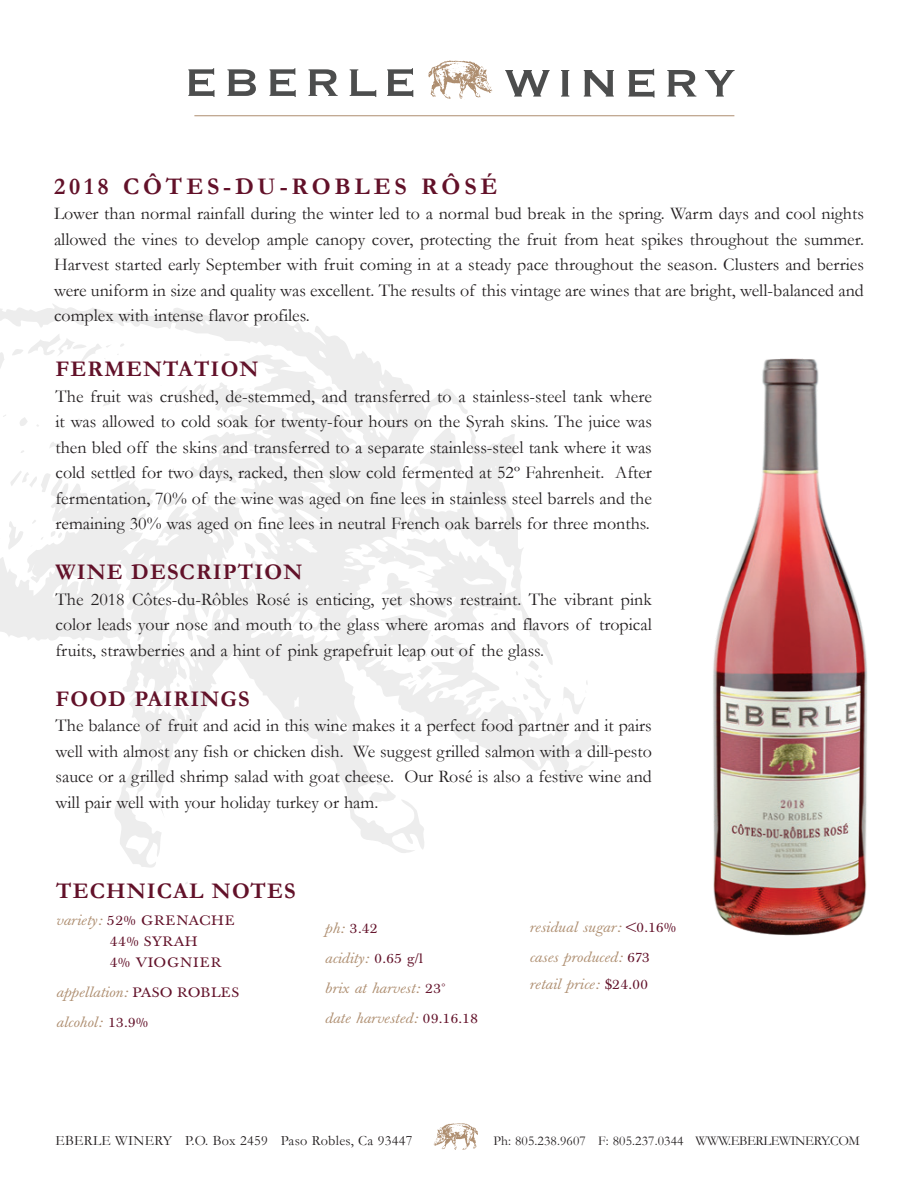
<style>
.page{position:relative;width:918px;height:1188px;background:#fff}
.page>*{position:absolute;margin:0;border:0;box-sizing:border-box;transform-origin:0 0}
.t1{font:700 24px "Garamond";letter-spacing:.16em;color:#621129}
.t2{font:700 22.5px "Garamond";letter-spacing:.05em;color:#621129}
.t3{font:18px/25.5px "Garamond";color:#231f20;text-align:justify}
.t4{font:italic 14.85px/30px "Baskerville";letter-spacing:.02em;color:#ae8e70;scale:1.11 1}
.t5{font:14.25px "Garamond";letter-spacing:.02em;color:#231f20}
.t6{font:13.5px "Garamond";letter-spacing:-.01em;color:#231f20}
.t7{font:13.5px/21px "Baskerville";letter-spacing:.06em;color:#621129;scale:1.11 1}
.s1{font-style:italic;font-size:14.85px;color:#ae8e70}
.s2{font-style:normal;font-size:13.5px;color:#621129}
</style>
<div class="page">
<svg style="left:0;top:304px;width:611px;height:580px"></svg>
<svg style="left:433px;top:1123px;width:45px;height:27px"></svg>
<svg style="left:428px;top:60px;width:65px;height:39px"></svg>
<hr style="left:194px;top:116px;width:540px;height:1px;background:#ae8e70">
<svg style="left:505px;top:70px;width:45px;height:27px"></svg>
<svg style="left:561px;top:70px;width:8px;height:27px"></svg>
<svg style="left:584px;top:70px;width:30px;height:27px"></svg>
<svg style="left:628px;top:69px;width:26px;height:29px"></svg>
<svg style="left:667px;top:70px;width:29px;height:27px"></svg>
<svg style="left:705px;top:70px;width:30px;height:27px"></svg>
<svg style="left:188px;top:68px;width:26px;height:29px"></svg>
<svg style="left:227px;top:69px;width:29px;height:27px"></svg>
<svg style="left:270px;top:68px;width:26px;height:29px"></svg>
<svg style="left:308px;top:69px;width:30px;height:27px"></svg>
<svg style="left:350px;top:69px;width:26px;height:28px"></svg>
<svg style="left:387px;top:68px;width:26px;height:29px"></svg>
<img style="left:713px;top:359px;width:154px;height:576px">
<h1 class="t1" style="left:54px;top:172px;width:445px">2018 CÔTES-DU-ROBLES RÔSÉ</h1>
<p class="t3" style="left:54px;top:200px;width:812px">Lower than normal rainfall during the winter led to a normal bud break in the spring. Warm days and cool nights allowed the vines to develop ample canopy cover, protecting the fruit from heat spikes throughout the summer.<br>Harvest started early September with fruit coming in at a steady pace throughout the season. Clusters and berries were uniform in size and quality was excellent. The results of this vintage are wines that are bright, well-balanced and complex with intense flavor profiles.</p>
<p class="t2" style="left:56px;top:356px;width:205px">FERMENTATION</p>
<p class="t3" style="left:56px;top:383px;width:598px">The fruit was crushed, de-stemmed, and transferred to a stainless-steel tank where it was allowed to cold soak for twenty-four hours on the Syrah skins. The juice was then bled off the skins and transferred to a separate stainless-steel tank where it was cold settled for two days, racked, then slow cold fermented at 52º Fahrenheit. After fermentation, 70% of the wine was aged on fine lees in stainless steel barrels and the remaining 30% was aged on fine lees in neutral French oak barrels for three months.</p>
<p class="t2" style="left:56px;top:559px;width:248px">WINE DESCRIPTION</p>
<p class="t3" style="left:56px;top:586px;width:598px">The 2018 Côtes-du-Rôbles Rosé is enticing, yet shows restraint. The vibrant pink color leads your nose and mouth to the glass where aromas and flavors of tropical fruits, strawberries and a hint of pink grapefruit leap out of the glass.</p>
<p class="t2" style="left:56px;top:685px;width:196px">FOOD PAIRINGS</p>
<p class="t3" style="left:56px;top:713px;width:598px">The balance of fruit and acid in this wine makes it a perfect food partner and it pairs well with almost any fish or chicken dish. We suggest grilled salmon with a dill-pesto sauce or a grilled shrimp salad with goat cheese. Our Rosé is also a festive wine and will pair well with your holiday turkey or ham.</p>
<p class="t2" style="left:56px;top:877px;width:241px">TECHNICAL NOTES</p>
<p class="t7" style="left:110px;top:910px;width:114px;text-indent:-54px"><span class="s1">variety:</span> 52% GRENACHE<br>44% SYRAH<br>4% VIOGNIER</p>
<p class="t4" style="left:56px;top:977px;width:166px">appellation: <span class="s2">PASO ROBLES </span>alcohol: <span class="s2">13.9%</span></p>
<p class="t7" style="left:325px;top:918px;width:49px"><span class="s1">ph:</span> 3.42</p>
<p class="t4" style="left:325px;top:943px;width:139px">acidity: <span class="s2">0.65 g/l<br></span>brix at harvest: <span class="s2">23˚<br></span>date harvested: <span class="s2">09.16.18</span></p>
<p class="t4" style="left:530px;top:913px;width:133px">residual sugar: <span class="s2">&lt;0.16% </span>cases produced: <span class="s2">673</span></p>
<p class="t4" style="left:530px;top:970px;width:108px">retail price: <span class="s2">$24.00</span></p>
<p class="t5" style="left:56px;top:1132px;width:358px">EBERLE WINERY P.O. Box 2459 Paso Robles, Ca 93447</p>
<p class="t6" style="left:493px;top:1132px;width:368px">Ph: 805.238.9607 F: 805.237.0344 WWW.EBERLEWINERY.COM</p>
</div>
